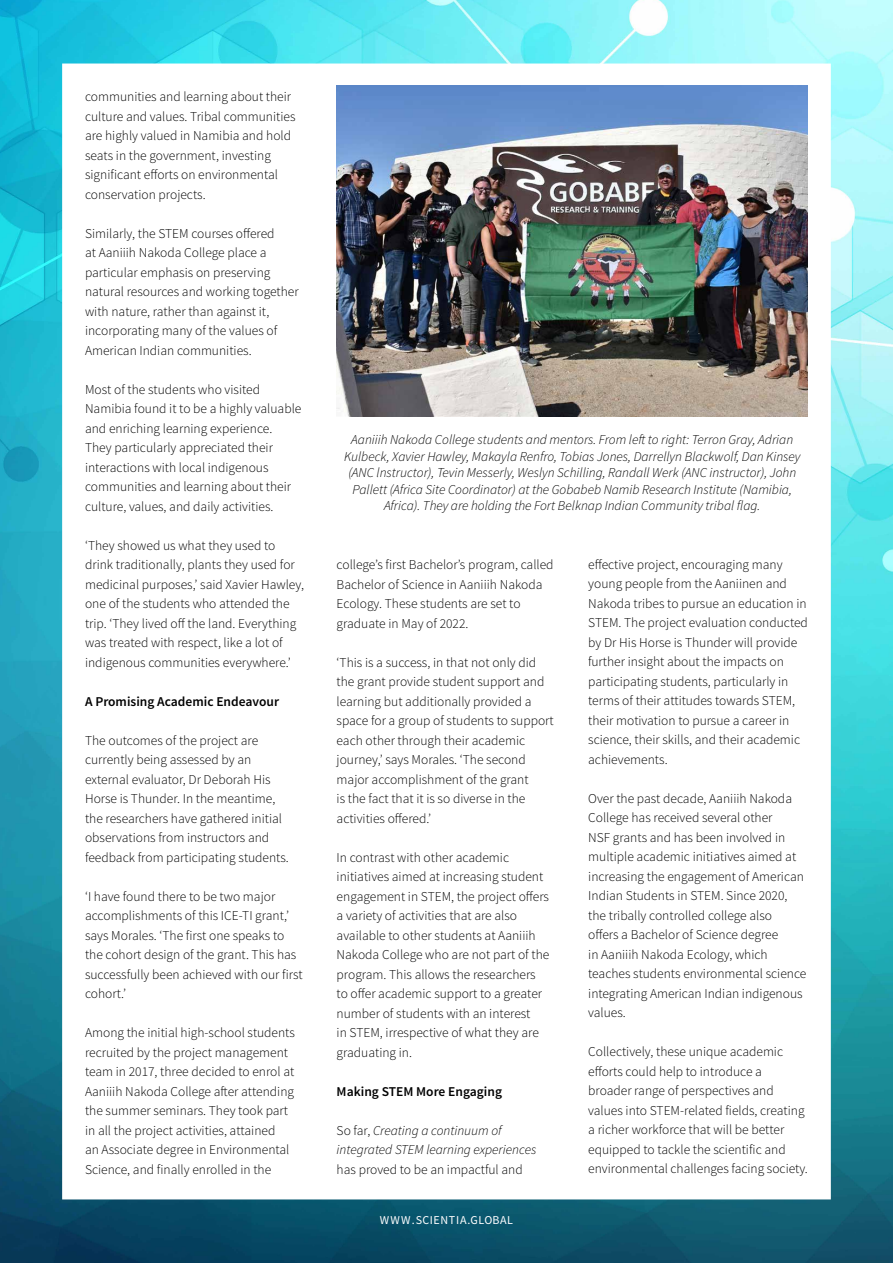
<style>
.page{position:relative;width:893px;height:1263px;background:#fff}
.page>*{position:absolute;margin:0;border:0;box-sizing:border-box;transform-origin:0 0}
.t1{font:300 13.5px/19.5px "Source Sans Pro";color:#000}
.t2{font:italic 300 13.5px/16.5px "Source Sans Pro";color:#000;text-align:center}
.t3{font:600 13.5px "Source Sans Pro";color:#000}
.t4{font:12px "Source Sans Pro";letter-spacing:.05em;color:#fff}
.s1{font-style:normal}
</style>
<div class="page">
<img style="left:0;top:0;width:893px;height:1263px">
<div style="left:62px;top:64px;width:769px;height:1135px;background:#fff;border:2px solid #fff"></div>
<img style="left:337px;top:85px;width:471px;height:331px">
<p class="t1" style="left:85px;top:87px;width:212px">communities and learning about their culture and values. Tribal communities are highly valued in Namibia and hold seats in the government, investing significant efforts on environmental conservation projects.</p>
<p class="t1" style="left:85px;top:223px;width:215px">Similarly, the STEM courses offered<br>at Aaniiih Nakoda College place a particular emphasis on preserving natural resources and working together with nature, rather than against it, incorporating many of the values of American Indian communities.</p>
<p class="t1" style="left:85px;top:379px;width:218px">Most of the students who visited Namibia found it to be a highly valuable and enriching learning experience.<br>They particularly appreciated their interactions with local indigenous communities and learning about their culture, values, and daily activities.</p>
<p class="t1" style="left:85px;top:535px;width:221px">‘They showed us what they used to drink traditionally, plants they used for medicinal purposes,’ said Xavier Hawley, one of the students who attended the trip. ‘They lived off the land. Everything was treated with respect, like a lot of indigenous communities everywhere.’</p>
<p class="t3" style="left:85px;top:693px;width:196px">A Promising Academic Endeavour</p>
<p class="t1" style="left:85px;top:730px;width:205px">The outcomes of the project are currently being assessed by an external evaluator, Dr Deborah His Horse is Thunder. In the meantime, the researchers have gathered initial observations from instructors and feedback from participating students.</p>
<p class="t1" style="left:85px;top:886px;width:219px">‘I have found there to be two major accomplishments of this ICE-TI grant,’ says Morales. ‘The first one speaks to the cohort design of the grant. This has successfully been achieved with our first cohort.’</p>
<p class="t1" style="left:85px;top:1023px;width:211px">Among the initial high-school students recruited by the project management team in 2017, three decided to enrol at Aaniiih Nakoda College after attending the summer seminars. They took part in all the project activities, attained<br>an Associate degree in Environmental Science, and finally enrolled in the</p>
<p class="t2" style="left:344px;top:431px;width:458px">Aaniiih Nakoda College students and mentors. From left to right: Terron Gray, Adrian Kulbeck, Xavier Hawley, Makayla Renfro, Tobias Jones, Darrellyn Blackwolf, Dan Kinsey (ANC lnstructor), Tevin Messerly, Weslyn Schilling, Randall Werk (ANC instructor), John Pallett (Africa Site Coordinator) at the Gobabeb Namib Research Institute (Namibia, Africa). They are holding the Fort Belknap Indian Community tribal flag.</p>
<p class="t1" style="left:337px;top:555px;width:218px">college’s first Bachelor’s program, called Bachelor of Science in Aaniiih Nakoda Ecology. These students are set to graduate in May of 2022.</p>
<p class="t1" style="left:337px;top:652px;width:219px">‘This is a success, in that not only did the grant provide student support and learning but additionally provided a space for a group of students to support each other through their academic journey,’ says Morales. ‘The second major accomplishment of the grant<br>is the fact that it is so diverse in the activities offered.’</p>
<p class="t1" style="left:337px;top:847px;width:214px">In contrast with other academic initiatives aimed at increasing student engagement in STEM, the project offers a variety of activities that are also available to other students at Aaniiih Nakoda College who are not part of the program. This allows the researchers to offer academic support to a greater number of students with an interest<br>in STEM, irrespective of what they are graduating in.</p>
<p class="t3" style="left:337px;top:1082px;width:167px">Making STEM More Engaging</p>
<p class="t2" style="left:337px;top:1120px;width:201px;line-height:19.5px;text-align:left"><span class="s1">So far,</span> Creating a continuum of integrated STEM learning experiences</p>
<p class="t1" style="left:337px;top:1159px;width:188px">has proved to be an impactful and</p>
<p class="t4" style="left:380px;top:1212px;width:135px">WWW.SCIENTIA.GLOBAL</p>
<p class="t1" style="left:588px;top:555px;width:221px">effective project, encouraging many young people from the Aaniinen and Nakoda tribes to pursue an education in STEM. The project evaluation conducted by Dr His Horse is Thunder will provide further insight about the impacts on participating students, particularly in terms of their attitudes towards STEM, their motivation to pursue a career in science, their skills, and their academic achievements.</p>
<p class="t1" style="left:588px;top:789px;width:220px">Over the past decade, Aaniiih Nakoda College has received several other<br>NSF grants and has been involved in multiple academic initiatives aimed at increasing the engagement of American Indian Students in STEM. Since 2020, the tribally controlled college also<br>offers a Bachelor of Science degree<br>in Aaniiih Nakoda Ecology, which teaches students environmental science integrating American Indian indigenous values.</p>
<p class="t1" style="left:588px;top:1042px;width:221px">Collectively, these unique academic efforts could help to introduce a broader range of perspectives and values into STEM-related fields, creating a richer workforce that will be better equipped to tackle the scientific and environmental challenges facing society.</p>
</div>
